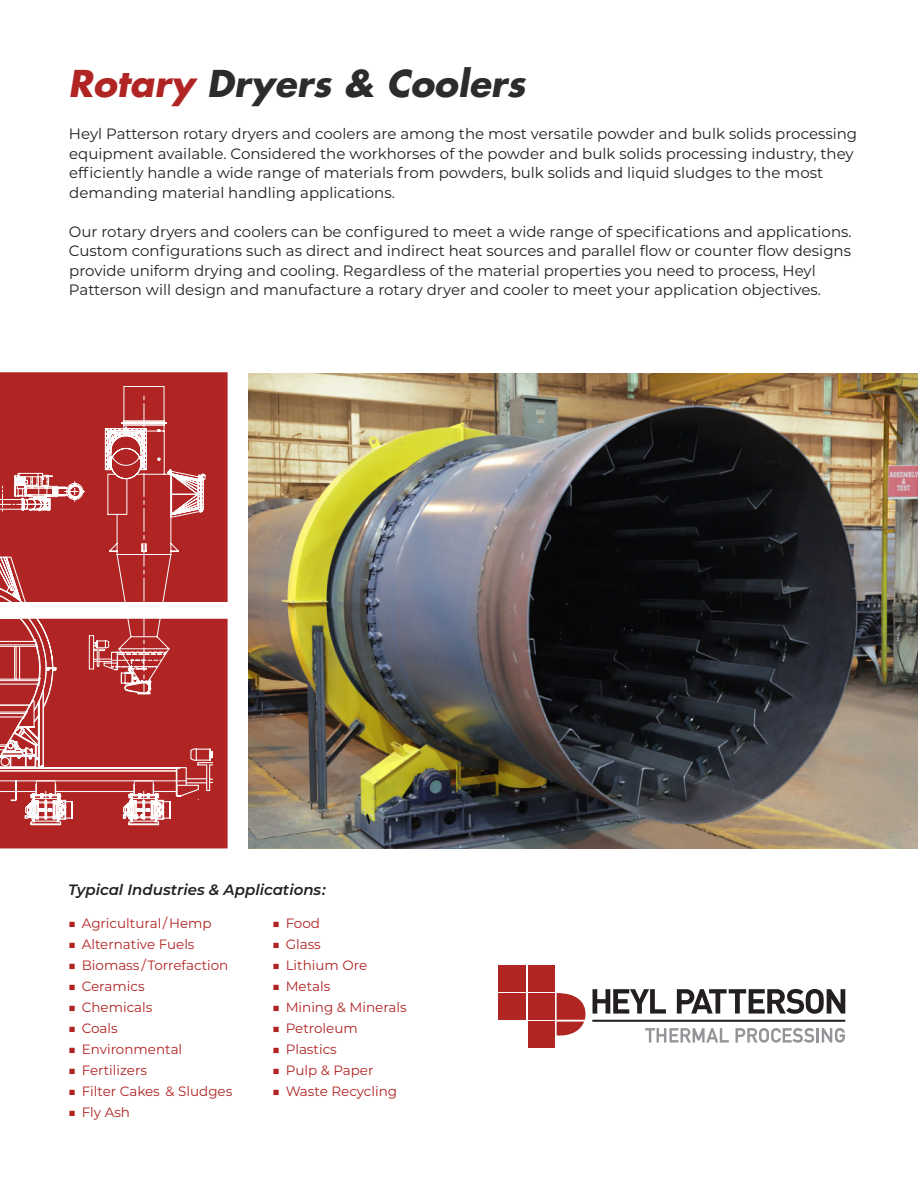
<style>
.page{position:relative;width:918px;height:1188px;background:#fff}
.page>*{position:absolute;margin:0;border:0;box-sizing:border-box;transform-origin:0 0}
.t1{font:italic 700 36px "Futura Std";color:#2b2c2b}
.t2{font:15px/19.5px "Montserrat";color:#231f20}
.t3{font:italic 600 15px "Montserrat";color:#231f20}
.t4{font:13.5px "Montserrat";color:#b02423}
.s1{color:#b02524}
</style>
<div class="page">
<svg style="left:557px;top:993px;width:28px;height:43px"></svg>
<div style="left:498px;top:965px;width:28px;height:26px;background:#b12523"></div>
<div style="left:528px;top:965px;width:27px;height:26px;background:#b12523"></div>
<div style="left:498px;top:993px;width:28px;height:27px;background:#b12523"></div>
<div style="left:528px;top:993px;width:27px;height:27px;background:#b12523"></div>
<div style="left:528px;top:1022px;width:27px;height:26px;background:#b12523"></div>
<svg style="left:593px;top:989px;width:73px;height:25px"></svg>
<svg style="left:677px;top:989px;width:168px;height:25px"></svg>
<hr style="left:592px;top:1020px;width:253px;height:2px;background:#231f20">
<svg style="left:645px;top:1028px;width:84px;height:15px"></svg>
<svg style="left:736px;top:1028px;width:109px;height:15px"></svg>
<img style="left:249px;top:373px;width:669px;height:475px">
<div style="left:0;top:372px;width:228px;height:476px;background:#b02524"></div>
<svg style="left:0;top:386px;width:212px;height:440px;background:#bb4645"></svg>
<h1 class="t1" style="left:68px;top:67px;width:459px"><span class="s1">Rotary</span> Dryers &amp; Coolers</h1>
<p class="t2" style="left:69px;top:125px;width:790px">Heyl Patterson rotary dryers and coolers are among the most versatile powder and bulk solids processing equipment available. Considered the workhorses of the powder and bulk solids processing industry, they efficiently handle a wide range of materials from powders, bulk solids and liquid sludges to the most demanding material handling applications.</p>
<p class="t2" style="left:69px;top:222px;width:784px">Our rotary dryers and coolers can be configured to meet a wide range of specifications and applications.<br>Custom configurations such as direct and indirect heat sources and parallel flow or counter flow designs provide uniform drying and cooling. Regardless of the material properties you need to process, Heyl Patterson will design and manufacture a rotary dryer and cooler to meet your application objectives.</p>
<p class="t3" style="left:68px;top:884px;width:259px">Typical Industries &amp; Applications:</p>
<p class="t4" style="left:68px;top:916px;width:145px">■ Agricultural/Hemp</p>
<p class="t4" style="left:68px;top:937px;width:128px">■ Alternative Fuels</p>
<p class="t4" style="left:68px;top:958px;width:162px">■ Biomass /Torrefaction</p>
<p class="t4" style="left:68px;top:979px;width:78px">■ Ceramics</p>
<p class="t4" style="left:68px;top:1000px;width:86px">■ Chemicals</p>
<p class="t4" style="left:68px;top:1021px;width:51px">■ Coals</p>
<p class="t4" style="left:68px;top:1042px;width:116px">■ Environmental</p>
<p class="t4" style="left:68px;top:1063px;width:80px">■ Fertilizers</p>
<p class="t4" style="left:68px;top:1084px;width:166px">■ Filter Cakes &amp; Sludges</p>
<p class="t4" style="left:68px;top:1105px;width:63px">■ Fly Ash</p>
<p class="t4" style="left:272px;top:916px;width:49px">■ Food</p>
<p class="t4" style="left:272px;top:937px;width:50px">■ Glass</p>
<p class="t4" style="left:272px;top:958px;width:96px">■ Lithium Ore</p>
<p class="t4" style="left:272px;top:979px;width:60px">■ Metals</p>
<p class="t4" style="left:272px;top:1000px;width:136px">■ Mining &amp; Minerals</p>
<p class="t4" style="left:272px;top:1021px;width:87px">■ Petroleum</p>
<p class="t4" style="left:272px;top:1042px;width:66px">■ Plastics</p>
<p class="t4" style="left:272px;top:1063px;width:103px">■ Pulp &amp; Paper</p>
<p class="t4" style="left:272px;top:1084px;width:126px">■ Waste Recycling</p>
</div>
